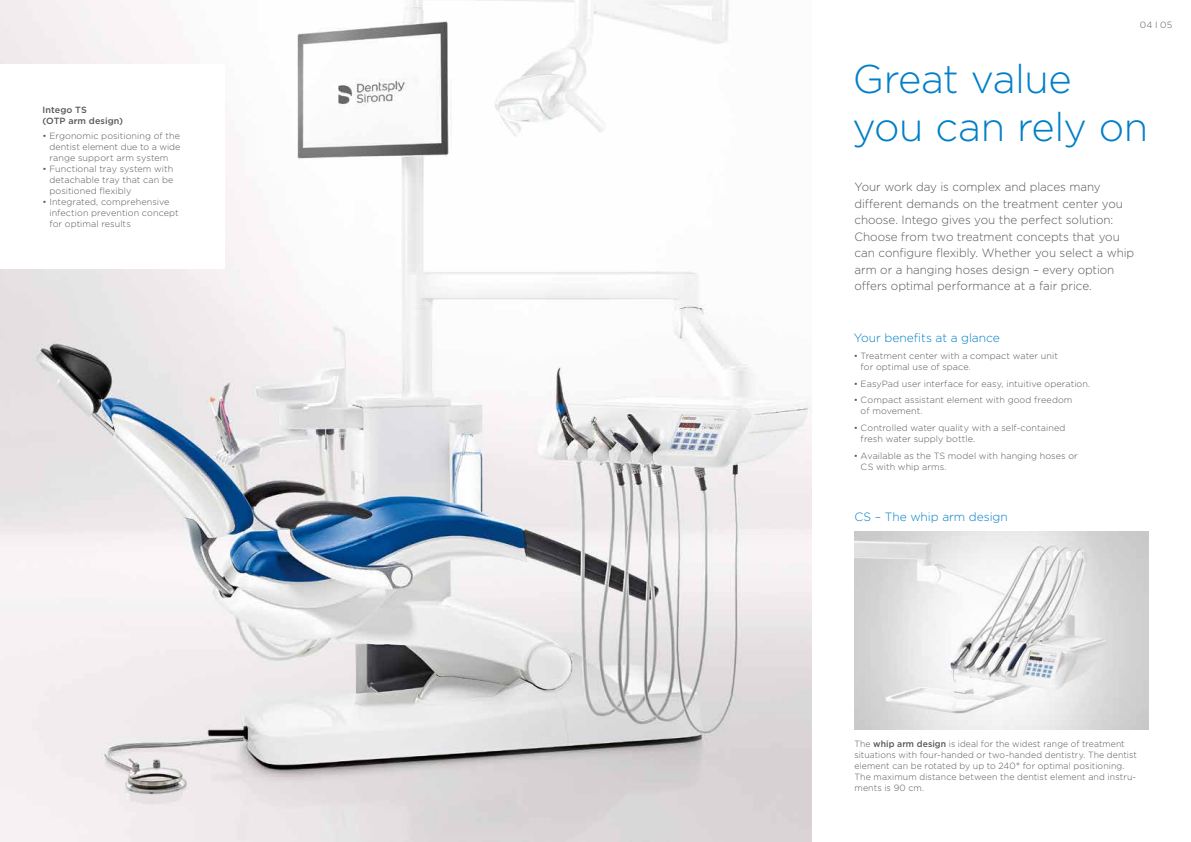
<style>
.page{position:relative;width:1191px;height:842px;background:#fff}
.page>*{position:absolute;margin:0;border:0;box-sizing:border-box;transform-origin:0 0}
.t1{font:300 40px/48px "Gotham";letter-spacing:-.01em;color:#007fc8}
.t2{font:300 12px/16.5px "Gotham";letter-spacing:-.005em;color:#575756}
.t3{font:300 12px "Gotham";letter-spacing:-.005em;color:#007fc8}
.t4{font:300 9px/11px "Gotham";letter-spacing:.01em;color:#575756}
.t5{font:300 9px/11px "Gotham";letter-spacing:.01em;color:#575756;scale:.96 1}
.t6{font:500 9px/11px "Gotham";letter-spacing:.01em;color:#575756}
.s1{font-weight:500}
</style>
<div class="page">
<img style="left:0;top:0;width:812px;height:842px">
<div style="left:0;top:64px;width:224px;height:204px;background:#fff"></div>
<img style="left:854px;top:531px;width:294px;height:198px">
<p class="t6" style="left:43px;top:104px;width:82px">Intego TS<br>(OTP arm design)</p>
<p class="t4" style="left:49px;top:130px;width:133px;text-align:justify;text-indent:-7px">• Ergonomic positioning of the dentist element due to a wide range support arm system</p>
<p class="t4" style="left:49px;top:163px;width:125px;text-align:justify;text-indent:-7px">• Functional tray system with detachable tray that can be positioned flexibly</p>
<p class="t4" style="left:49px;top:196px;width:131px;text-indent:-7px">• Integrated, comprehensive infection prevention concept for optimal results</p>
<p class="t4" style="left:1140px;top:19px;width:34px">04 I 05</p>
<h1 class="t1" style="left:852px;top:53px;width:297px">Great value you can rely on</h1>
<p class="t2" style="left:854px;top:178px;width:281px">Your work day is complex and places many different demands on the treatment center you choose. Intego gives you the perfect solution:<br>Choose from two treatment concepts that you can configure flexibly. Whether you select a whip arm or a hanging hoses design – every option offers optimal performance at a fair price.</p>
<h2 class="t3" style="left:853px;top:330px;width:148px">Your benefits at a glance</h2>
<p class="t4" style="left:860px;top:350px;width:199px;text-indent:-7px">• Treatment center with a compact water unit for optimal use of space.</p>
<p class="t4" style="left:853px;top:378px;width:238px">• EasyPad user interface for easy, intuitive operation.</p>
<p class="t4" style="left:860px;top:395px;width:213px;text-indent:-7px">• Compact assistant element with good freedom of movement.</p>
<p class="t4" style="left:860px;top:422px;width:206px;text-indent:-7px">• Controlled water quality with a self-contained fresh water supply bottle.</p>
<p class="t4" style="left:860px;top:450px;width:219px;text-indent:-7px">• Available as the TS model with hanging hoses or<br>CS with whip arms.</p>
<h2 class="t3" style="left:854px;top:509px;width:155px">CS – The whip arm design</h2>
<p class="t5" style="left:854px;top:738px;width:296px">The <span class="s1">whip arm design</span> is ideal for the widest range of treatment situations with four-handed or two-handed dentistry. The dentist element can be rotated by up to 240° for optimal positioning.<br>The maximum distance between the dentist element and instru&shy;ments is 90 cm.</p>
</div>
